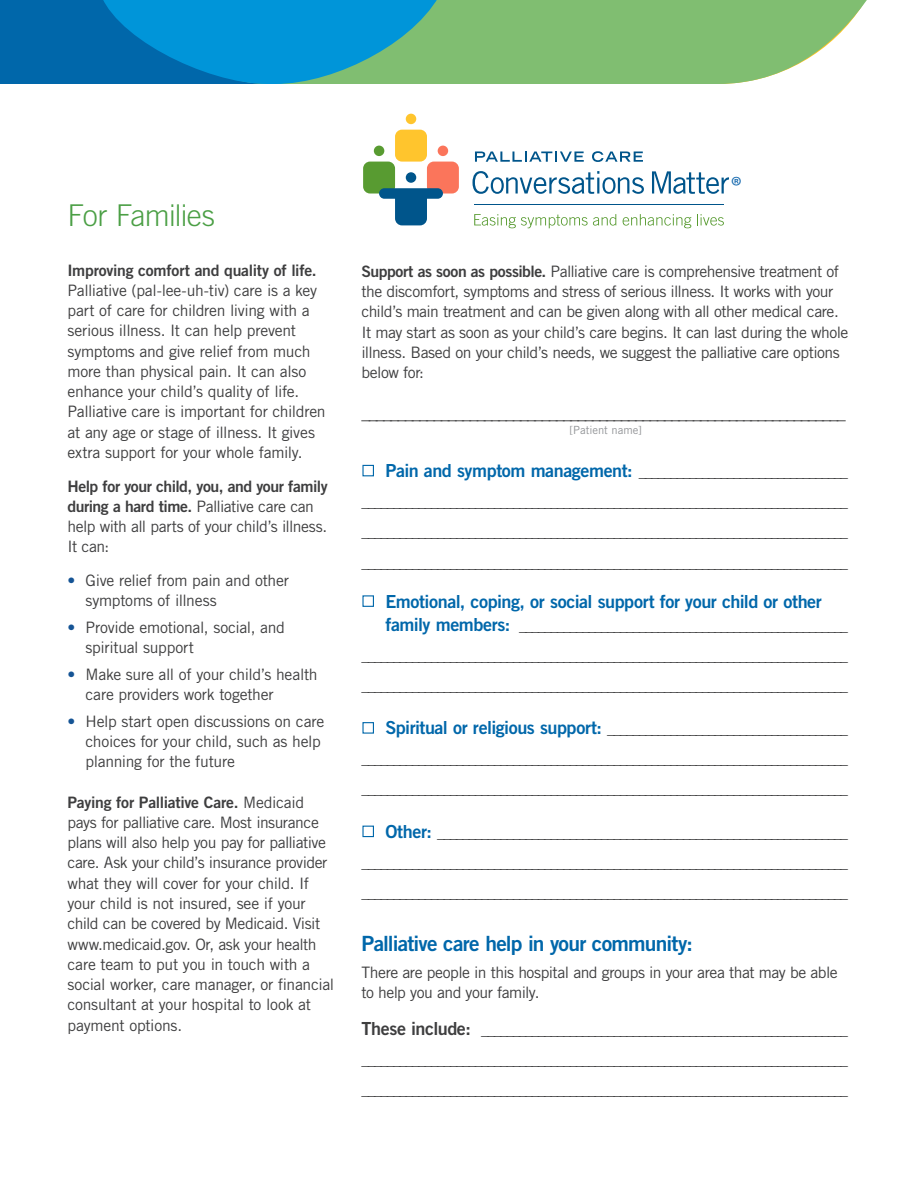
<style>
.page{position:relative;width:918px;height:1188px;background:#fff}
.page>*{position:absolute;margin:0;border:0;box-sizing:border-box;transform-origin:0 0}
.t1{font:300 30px "Trade Gothic LT Std";letter-spacing:-.03em;color:#4b9f45}
.t2{font:26.7px "Myriad Pro";color:#1468ae}
.t3{font:21px "Trade Gothic LT Std Bd 2";letter-spacing:-.04em;color:#0067aa}
.t4{font:18px "Trade Gothic LT Std";color:#3e3e3f}
.t5{font:18px "Trade Gothic LT Std Bd 2";letter-spacing:-.025em;color:#0067aa}
.Copy__Main__Families{font:15.75px/20.2px "Trade Gothic LT Std";letter-spacing:-.025em;color:#3e3e3f}
.t6{font:11.25px "Trade Gothic LT Std";color:#939598}
.s1{font-family:"Trade Gothic LT Std Bd 2"}
.s2{color:#155495}
.s3{font-family:"Trade Gothic LT Std Bd 2";font-size:18px;color:#0067aa}
.s4{font-family:"Trade Gothic LT Std Bd 2";font-size:18px}
</style>
<div class="page">
<svg style="left:445px;top:0;width:422px;height:84px;background:#8dc47f"></svg>
<svg style="left:0;top:0;width:445px;height:84px;background:#108aba"></svg>
<div style="left:395px;top:130px;width:32px;height:32px;background:#ffc52d;border-radius:7px"></div>
<div style="left:406px;top:114px;width:10px;height:10px;background:#ffc52d;border-radius:50%"></div>
<div style="left:427px;top:162px;width:32px;height:32px;background:#fb755b;border-radius:7px"></div>
<div style="left:438px;top:146px;width:10px;height:10px;background:#fb755b;border-radius:50%"></div>
<div style="left:363px;top:162px;width:32px;height:32px;background:#589b31;border-radius:7px"></div>
<div style="left:374px;top:146px;width:10px;height:10px;background:#589b31;border-radius:50%"></div>
<div style="left:406px;top:172px;width:10px;height:11px;background:#00558b;border-radius:50%"></div>
<svg style="left:379px;top:188px;width:64px;height:37px"></svg>
<svg style="left:472px;top:171px;width:172px;height:23px"></svg>
<svg style="left:652px;top:171px;width:77px;height:23px"></svg>
<svg style="left:474px;top:214px;width:142px;height:14px"></svg>
<svg style="left:623px;top:214px;width:68px;height:14px"></svg>
<svg style="left:697px;top:214px;width:27px;height:12px"></svg>
<hr style="left:474px;top:204px;width:250px;height:1px;background:#00558b">
<svg style="left:475px;top:152px;width:109px;height:10px"></svg>
<svg style="left:592px;top:151px;width:51px;height:11px"></svg>
<div style="left:362px;top:465px;width:12px;height:11px;border:1px solid #0067aa"></div>
<div style="left:362px;top:595px;width:12px;height:12px;border:1px solid #0067aa"></div>
<div style="left:362px;top:722px;width:12px;height:12px;border:1px solid #0067aa"></div>
<div style="left:362px;top:826px;width:12px;height:11px;border:1px solid #0067aa"></div>
<p class="t1" style="left:68px;top:198px;width:149px">For Families</p>
<p class="Copy__Main__Families" style="left:68px;top:260px;width:260px"><span class="s1">Improving comfort and quality of life.<br></span>Palliative (pal-lee-uh-tiv) care is a key part of care for children living with a serious illness. It can help prevent symptoms and give relief from much more than physical pain. It can also enhance your child’s quality of life.<br>Palliative care is important for children at any age or stage of illness. It gives extra support for your whole family.</p>
<p class="Copy__Main__Families" style="left:68px;top:476px;width:262px"><span class="s1">Help for your child, you, and your family during a hard time.</span> Palliative care can help with all parts of your child’s illness.<br>It can:</p>
<p class="Copy__Main__Families" style="left:86px;top:570px;width:205px;text-indent:-18px"><span class="s2">•</span> Give relief from pain and other symptoms of illness</p>
<p class="Copy__Main__Families" style="left:86px;top:617px;width:201px;text-indent:-18px"><span class="s2">•</span> Provide emotional, social, and spiritual support</p>
<p class="Copy__Main__Families" style="left:86px;top:664px;width:234px;text-indent:-18px"><span class="s2">•</span> Make sure all of your child’s health care providers work together</p>
<p class="Copy__Main__Families" style="left:86px;top:711px;width:240px;text-indent:-18px"><span class="s2">•</span> Help start open discussions on care choices for your child, such as help planning for the future</p>
<p class="Copy__Main__Families" style="left:67px;top:792px;width:268px"><span class="s1">Paying for Palliative Care.</span> Medicaid pays for palliative care. Most insurance plans will also help you pay for palliative care. Ask your child’s insurance provider what they will cover for your child. If your child is not insured, see if your child can be covered by Medicaid. Visit www.medicaid.gov. Or, ask your health care team to put you in touch with a social worker, care manager, or financial consultant at your hospital to look at payment options.</p>
<p class="t2" style="left:731px;top:170px;width:13px">®</p>
<p class="Copy__Main__Families" style="left:362px;top:261px;width:488px"><span class="s1">Support as soon as possible.</span> Palliative care is comprehensive treatment of the discomfort, symptoms and stress of serious illness. It works with your child’s main treatment and can be given along with all other medical care.<br>It may start as soon as your child’s care begins. It can last during the whole illness. Based on your child’s needs, we suggest the palliative care options below for:</p>
<p class="t4" style="left:362px;top:401px;width:486px">___________________________________________________________________</p>
<p class="t6" style="left:569px;top:423px;width:74px">[Patient name]</p>
<p class="Copy__Main__Families" style="left:385px;top:461px;width:464px"><span class="s3">Pain and symptom management:</span> _________________________________</p>
<p class="Copy__Main__Families" style="left:362px;top:491px;width:488px">_____________________________________________________________________________</p>
<p class="Copy__Main__Families" style="left:362px;top:521px;width:488px">_____________________________________________________________________________</p>
<p class="Copy__Main__Families" style="left:362px;top:552px;width:488px">_____________________________________________________________________________</p>
<p class="t5" style="left:385px;top:590px;width:438px">Emotional, coping, or social support for your child or other</p>
<p class="Copy__Main__Families" style="left:385px;top:615px;width:464px"><span class="s3">family members:</span> ____________________________________________________</p>
<p class="Copy__Main__Families" style="left:362px;top:645px;width:488px">_____________________________________________________________________________</p>
<p class="Copy__Main__Families" style="left:362px;top:675px;width:488px">_____________________________________________________________________________</p>
<p class="Copy__Main__Families" style="left:385px;top:718px;width:464px"><span class="s3">Spiritual or religious support:</span> ______________________________________</p>
<p class="Copy__Main__Families" style="left:362px;top:748px;width:488px">_____________________________________________________________________________</p>
<p class="Copy__Main__Families" style="left:362px;top:778px;width:488px">_____________________________________________________________________________</p>
<p class="Copy__Main__Families" style="left:385px;top:822px;width:464px"><span class="s3">Other:</span> _________________________________________________________________</p>
<p class="Copy__Main__Families" style="left:362px;top:852px;width:488px">_____________________________________________________________________________</p>
<p class="Copy__Main__Families" style="left:362px;top:882px;width:488px">_____________________________________________________________________________</p>
<p class="t3" style="left:362px;top:931px;width:333px">Palliative care help in your community:</p>
<p class="Copy__Main__Families" style="left:362px;top:962px;width:478px">There are people in this hospital and groups in your area that may be able to help you and your family.</p>
<p class="Copy__Main__Families" style="left:362px;top:1019px;width:488px"><span class="s4">These include:</span> __________________________________________________________</p>
<p class="Copy__Main__Families" style="left:362px;top:1049px;width:488px">_____________________________________________________________________________</p>
<p class="Copy__Main__Families" style="left:362px;top:1079px;width:488px">_____________________________________________________________________________</p>
</div>
